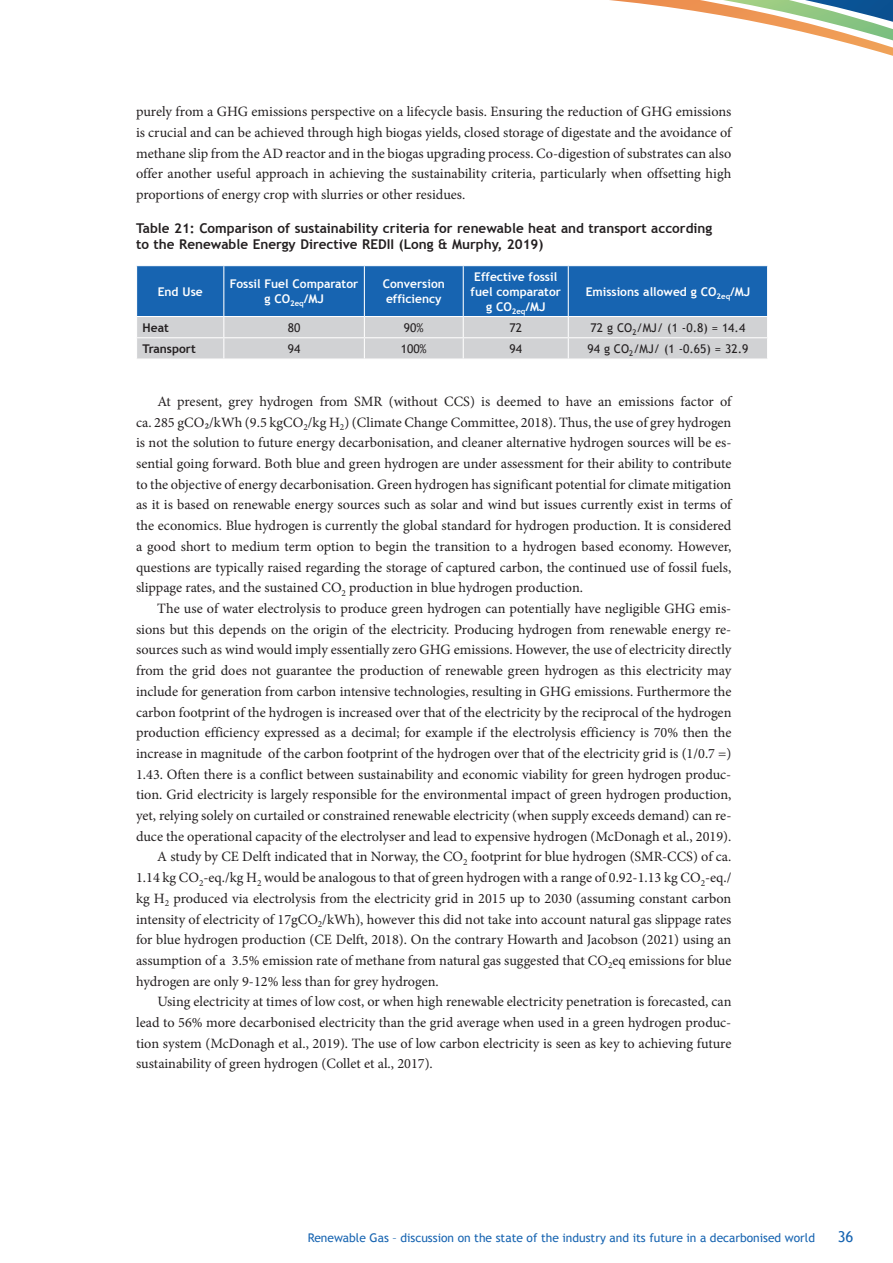
<style>
.page{position:relative;width:893px;height:1263px;background:#fff}
.page>*{position:absolute;margin:0;border:0;box-sizing:border-box;transform-origin:0 0}
.t1{font:15px "Trebuchet MS";color:#1764b1}
.t2{font:14.25px/20.7px "Minion Pro";color:#231f20;text-align:justify}
.t3{font:700 13.5px/16.5px "Trebuchet MS";color:#231f20}
.t4{font:700 12px/15px "Trebuchet MS";color:#fff;text-align:center}
.t5{font:12px "Trebuchet MS";color:#1764b1}
.t6{font:12px "Trebuchet MS";color:#231f20}
.t7{font:700 12px "Trebuchet MS";color:#231f20}
</style>
<div class="page">
<svg style="left:609px;top:0;width:284px;height:56px"></svg>
<svg style="left:136px;top:266px;width:632px;height:92px;background:#6e98c2"></svg>
<p class="t2" style="left:136px;top:101px;width:597px">purely from a GHG emissions perspective on a lifecycle basis. Ensuring the reduction of GHG emissions is crucial and can be achieved through high biogas yields, closed storage of digestate and the avoidance of methane slip from the AD reactor and in the biogas upgrading process. Co-digestion of substrates can also offer another useful approach in achieving the sustainability criteria, particularly when offsetting high proportions of energy crop with slurries or other residues.</p>
<p class="t3" style="left:136px;top:220px;width:578px">Table 21: Comparison of sustainability criteria for renewable heat and transport according to the Renewable Energy Directive REDII (Long &amp; Murphy, 2019)</p>
<p class="t4" style="left:158px;top:284px;width:47px">End Use</p>
<p class="t4" style="left:230px;top:276px;width:130px">Fossil Fuel Comparator g CO<sub>2eq</sub>/MJ</p>
<p class="t4" style="left:383px;top:276px;width:64px;text-align:left">Conversion efficiency</p>
<p class="t4" style="left:471px;top:269px;width:92px">Effective fossil fuel comparator g CO<sub>2eq</sub>/MJ</p>
<p class="t4" style="left:586px;top:284px;width:166px">Emissions allowed g CO<sub>2eq</sub>/MJ</p>
<p class="t7" style="left:143px;top:320px;width:28px">Heat</p>
<p class="t6" style="left:288px;top:320px;width:14px">80</p>
<p class="t6" style="left:404px;top:320px;width:21px">90%</p>
<p class="t6" style="left:509px;top:320px;width:14px">72</p>
<p class="t6" style="left:591px;top:320px;width:156px">72 g CO<sub>2</sub>/MJ/ (1 -0.8) = 14.4</p>
<p class="t7" style="left:143px;top:341px;width:55px">Transport</p>
<p class="t6" style="left:288px;top:341px;width:14px">94</p>
<p class="t6" style="left:401px;top:341px;width:28px">100%</p>
<p class="t6" style="left:509px;top:341px;width:14px">94</p>
<p class="t6" style="left:587px;top:341px;width:162px">94 g CO<sub>2</sub>/MJ/ (1 -0.65) = 32.9</p>
<p class="t2" style="left:136px;top:391px;width:597px;text-indent:21px">At present, grey hydrogen from SMR (without CCS) is deemed to have an emissions factor of ca. 285 gCO₂/kWh (9.5 kgCO<sub>2</sub>/kg H<sub>2</sub>) (Climate Change Committee, 2018). Thus, the use of grey hydrogen is not the solution to future energy decarbonisation, and cleaner alternative hydrogen sources will be es&shy;sential going forward. Both blue and green hydrogen are under assessment for their ability to contribute to the objective of energy decarbonisation. Green hydrogen has significant potential for climate mitigation as it is based on renewable energy sources such as solar and wind but issues currently exist in terms of the economics. Blue hydrogen is currently the global standard for hydrogen production. It is considered a good short to medium term option to begin the transition to a hydrogen based economy. However, questions are typically raised regarding the storage of captured carbon, the continued use of fossil fuels, slippage rates, and the sustained CO<sub>2</sub> production in blue hydrogen production.</p>
<p class="t2" style="left:157px;top:598px;width:576px">The use of water electrolysis to produce green hydrogen can potentially have negligible GHG emis-</p>
<p class="t2" style="left:136px;top:619px;width:597px">sions but this depends on the origin of the electricity. Producing hydrogen from renewable energy re-</p>
<p class="t2" style="left:136px;top:639px;width:597px">sources such as wind would imply essentially zero GHG emissions. However, the use of electricity directly</p>
<p class="t2" style="left:136px;top:660px;width:597px">from the grid does not guarantee the production of renewable green hydrogen as this electricity may</p>
<p class="t2" style="left:136px;top:681px;width:597px">include for generation from carbon intensive technologies, resulting in GHG emissions. Furthermore the</p>
<p class="t2" style="left:136px;top:702px;width:597px">carbon footprint of the hydrogen is increased over that of the electricity by the reciprocal of the hydrogen</p>
<p class="t2" style="left:136px;top:722px;width:597px">production efficiency expressed as a decimal; for example if the electrolysis efficiency is 70% then the</p>
<p class="t2" style="left:136px;top:743px;width:597px">increase in magnitude of the carbon footprint of the hydrogen over that of the electricity grid is (1/0.7 =)</p>
<p class="t2" style="left:136px;top:764px;width:597px">1.43. Often there is a conflict between sustainability and economic viability for green hydrogen produc-</p>
<p class="t2" style="left:136px;top:784px;width:597px">tion. Grid electricity is largely responsible for the environmental impact of green hydrogen production,</p>
<p class="t2" style="left:136px;top:805px;width:597px">yet, relying solely on curtailed or constrained renewable electricity (when supply exceeds demand) can re-</p>
<p class="t2" style="left:136px;top:826px;width:597px">duce the operational capacity of the electrolyser and lead to expensive hydrogen (McDonagh et al., 2019).</p>
<p class="t2" style="left:157px;top:847px;width:576px">A study by CE Delft indicated that in Norway, the CO<sub>2</sub> footprint for blue hydrogen (SMR-CCS) of ca.</p>
<p class="t2" style="left:136px;top:867px;width:597px">1.14 kg CO<sub>2</sub>-eq./kg H<sub>2</sub> would be analogous to that of green hydrogen with a range of 0.92-1.13 kg CO<sub>2</sub>-eq./</p>
<p class="t2" style="left:136px;top:888px;width:597px">kg H<sub>2</sub> produced via electrolysis from the electricity grid in 2015 up to 2030 (assuming constant carbon</p>
<p class="t2" style="left:136px;top:909px;width:597px">intensity of electricity of 17gCO<sub>2</sub>/kWh), however this did not take into account natural gas slippage rates</p>
<p class="t2" style="left:136px;top:929px;width:597px">for blue hydrogen production (CE Delft, 2018). On the contrary Howarth and Jacobson (2021) using an</p>
<p class="t2" style="left:136px;top:950px;width:597px">assumption of a 3.5% emission rate of methane from natural gas suggested that CO<sub>2</sub>eq emissions for blue</p>
<p class="t2" style="left:136px;top:971px;width:304px">hydrogen are only 9-12% less than for grey hydrogen.</p>
<p class="t2" style="left:157px;top:991px;width:576px">Using electricity at times of low cost, or when high renewable electricity penetration is forecasted, can</p>
<p class="t2" style="left:136px;top:1012px;width:597px">lead to 56% more decarbonised electricity than the grid average when used in a green hydrogen produc-</p>
<p class="t2" style="left:136px;top:1033px;width:597px">tion system (McDonagh et al., 2019). The use of low carbon electricity is seen as key to achieving future</p>
<p class="t2" style="left:136px;top:1053px;width:298px">sustainability of green hydrogen (Collet et al., 2017).</p>
<p class="t5" style="left:308px;top:1231px;width:509px">Renewable Gas – discussion on the state of the industry and its future in a decarbonised world</p>
<p class="t1" style="left:838px;top:1228px;width:17px">36</p>
</div>
